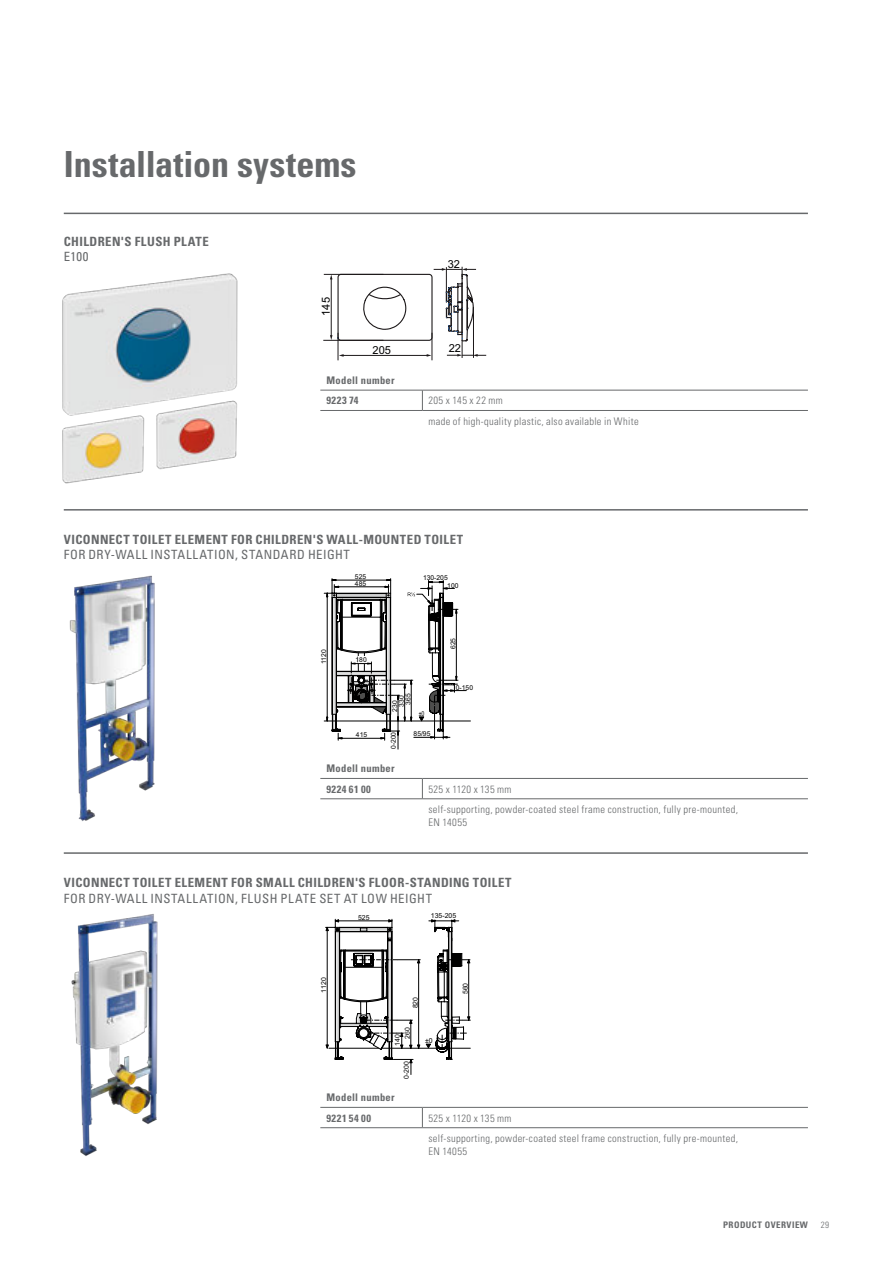
<style>
.page{position:relative;width:893px;height:1263px;background:#fff}
.page>*{position:absolute;margin:0;border:0;box-sizing:border-box;transform-origin:0 0}
.t1{font:700 condensed 36px "Univers LT";color:#67696b}
.t2{font:700 condensed 12.75px "Univers LT";letter-spacing:.035em;color:#67696b}
.t3{font:condensed 12.75px "Univers LT";letter-spacing:.04em;color:#67696b}
.t4{font:11.1px "Arial";color:#000}
.t5{font:300 condensed 10.5px/12.6px "Univers LT";letter-spacing:.035em;color:#67696b}
.t6{font:700 condensed 10.5px/20.4px "Univers LT";letter-spacing:.035em;color:#67696b}
.t7{font:700 condensed 9px "Univers LT";letter-spacing:.05em;color:#67696b}
.t8{font:300 condensed 9px "Univers LT";color:#67696b}
.t9{font:6.9px "Arial";color:#000}
.t10{font:6.75px/6.8px "Arial";color:#000}
.t11{font:6.75px "Arial";color:#000;scale:.78 1}
</style>
<div class="page">
<hr style="left:343px;top:355px;width:85px;height:1px;background:#1d191a">
<hr style="left:324px;top:274px;width:59px;height:1px;background:#1d191a">
<hr style="left:323px;top:340px;width:60px;height:1px;background:#1d191a">
<hr style="left:331px;top:278px;width:1px;height:58px;background:#1d191a">
<div style="left:337px;top:274px;width:96px;height:67px;border:1px solid #1d191a;border-radius:3px"></div>
<svg style="left:330px;top:333px;width:14px;height:27px"></svg>
<svg style="left:363px;top:286px;width:44px;height:44px"></svg>
<svg style="left:427px;top:267px;width:59px;height:93px"></svg>
<svg style="left:325px;top:919px;width:145px;height:156px"></svg>
<img style="left:71px;top:914px;width:87px;height:242px">
<hr style="left:398px;top:695px;width:1px;height:54px;background:#000">
<svg style="left:324px;top:579px;width:147px;height:161px"></svg>
<img style="left:69px;top:575px;width:86px;height:246px">
<hr style="left:64px;top:213px;width:744px;height:1px;background:#67696b">
<hr style="left:64px;top:509px;width:744px;height:2px;background:#67696b">
<hr style="left:64px;top:852px;width:744px;height:2px;background:#67696b">
<img style="left:62px;top:273px;width:176px;height:211px">
<hr style="left:320px;top:390px;width:102px;height:1px;background:#67696b">
<hr style="left:422px;top:390px;width:386px;height:1px;background:#67696b">
<hr style="left:320px;top:410px;width:102px;height:1px;background:#67696b">
<svg style="left:422px;top:390px;width:1px;height:20px"></svg>
<hr style="left:422px;top:410px;width:386px;height:1px;background:#67696b">
<hr style="left:320px;top:778px;width:102px;height:1px;background:#67696b">
<hr style="left:422px;top:778px;width:386px;height:1px;background:#67696b">
<hr style="left:320px;top:798px;width:102px;height:1px;background:#67696b">
<svg style="left:422px;top:779px;width:1px;height:19px"></svg>
<hr style="left:422px;top:798px;width:386px;height:1px;background:#67696b">
<hr style="left:320px;top:1107px;width:102px;height:1px;background:#67696b">
<hr style="left:422px;top:1107px;width:386px;height:1px;background:#67696b">
<hr style="left:320px;top:1127px;width:102px;height:1px;background:#67696b">
<svg style="left:422px;top:1107px;width:1px;height:20px"></svg>
<hr style="left:422px;top:1127px;width:386px;height:1px;background:#67696b">
<h1 class="t1" style="left:64px;top:143px;width:294px">Installation systems</h1>
<p class="t2" style="left:64px;top:234px;width:147px">CHILDREN'S FLUSH PLATE</p>
<p class="t3" style="left:64px;top:249px;width:26px">E100</p>
<p class="t4" style="left:319px;top:316px;width:20px;rotate:-90deg">145</p>
<p class="t4" style="left:373px;top:343px;width:20px">205</p>
<p class="t6" style="left:326px;top:370px;width:70px">Modell number<br>9223 74</p>
<p class="t4" style="left:448px;top:257px;width:14px">32</p>
<p class="t4" style="left:449px;top:341px;width:14px">22</p>
<p class="t5" style="left:428px;top:394px;width:76px">205 x 145 x 22 mm</p>
<p class="t5" style="left:428px;top:415px;width:212px">made of high-quality plastic, also available in White</p>
<p class="t2" style="left:64px;top:532px;width:401px">VICONNECT TOILET ELEMENT FOR CHILDREN'S WALL-MOUNTED TOILET</p>
<p class="t3" style="left:64px;top:547px;width:288px">FOR DRY-WALL INSTALLATION, STANDARD HEIGHT</p>
<p class="t10" style="left:320px;top:664px;width:17px;rotate:-90deg">1120</p>
<p class="t10" style="left:355px;top:573px;width:13px">525</p>
<p class="t10" style="left:423px;top:574px;width:26px">130-205</p>
<p class="t10" style="left:355px;top:580px;width:13px">485</p>
<p class="t10" style="left:447px;top:582px;width:13px">100</p>
<p class="t10" style="left:355px;top:656px;width:13px">180</p>
<p class="t10" style="left:356px;top:732px;width:13px">415</p>
<p class="t10" style="left:391px;top:707px;width:15px;text-indent:-5px;rotate:-90deg">230<br>330<br>365</p>
<p class="t11" style="left:419px;top:709px;width:9px">±0</p>
<p class="t10" style="left:390px;top:749px;width:19px;rotate:-90deg">0-200</p>
<p class="t10" style="left:414px;top:730px;width:18px">85/95</p>
<p class="t10" style="left:450px;top:649px;width:13px;rotate:-90deg">625</p>
<p class="t10" style="left:456px;top:684px;width:19px">0-150</p>
<p class="t6" style="left:326px;top:758px;width:70px">Modell number<br>9224 61 00</p>
<p class="t5" style="left:428px;top:783px;width:85px">525 x 1120 x 135 mm</p>
<p class="t5" style="left:428px;top:803px;width:311px">self-supporting, powder-coated steel frame construction, fully pre-mounted,<br>EN 14055</p>
<p class="t2" style="left:64px;top:875px;width:449px">VICONNECT TOILET ELEMENT FOR SMALL CHILDREN'S FLOOR-STANDING TOILET</p>
<p class="t3" style="left:64px;top:890px;width:370px">FOR DRY-WALL INSTALLATION, FLUSH PLATE SET AT LOW HEIGHT</p>
<p class="t9" style="left:319px;top:993px;width:17px;rotate:-90deg">1120</p>
<p class="t9" style="left:358px;top:913px;width:13px">525</p>
<p class="t9" style="left:431px;top:911px;width:27px">135-205</p>
<p class="t9" style="left:411px;top:1008px;width:13px;rotate:-90deg">820</p>
<p class="t9" style="left:403px;top:1039px;width:13px;rotate:-90deg">260</p>
<p class="t9" style="left:393px;top:1046px;width:13px;rotate:-90deg">140</p>
<p class="t9" style="left:402px;top:1079px;width:19px;rotate:-90deg">0-200</p>
<p class="t9" style="left:425px;top:1036px;width:9px">±0</p>
<p class="t9" style="left:461px;top:994px;width:13px;rotate:-90deg">560</p>
<p class="t6" style="left:326px;top:1087px;width:70px">Modell number<br>9221 54 00</p>
<p class="t5" style="left:428px;top:1112px;width:85px">525 x 1120 x 135 mm</p>
<p class="t5" style="left:428px;top:1132px;width:311px">self-supporting, powder-coated steel frame construction, fully pre-mounted,<br>EN 14055</p>
<p class="t7" style="left:723px;top:1219px;width:86px">PRODUCT OVERVIEW</p>
<p class="t8" style="left:821px;top:1219px;width:10px">29</p>
</div>
